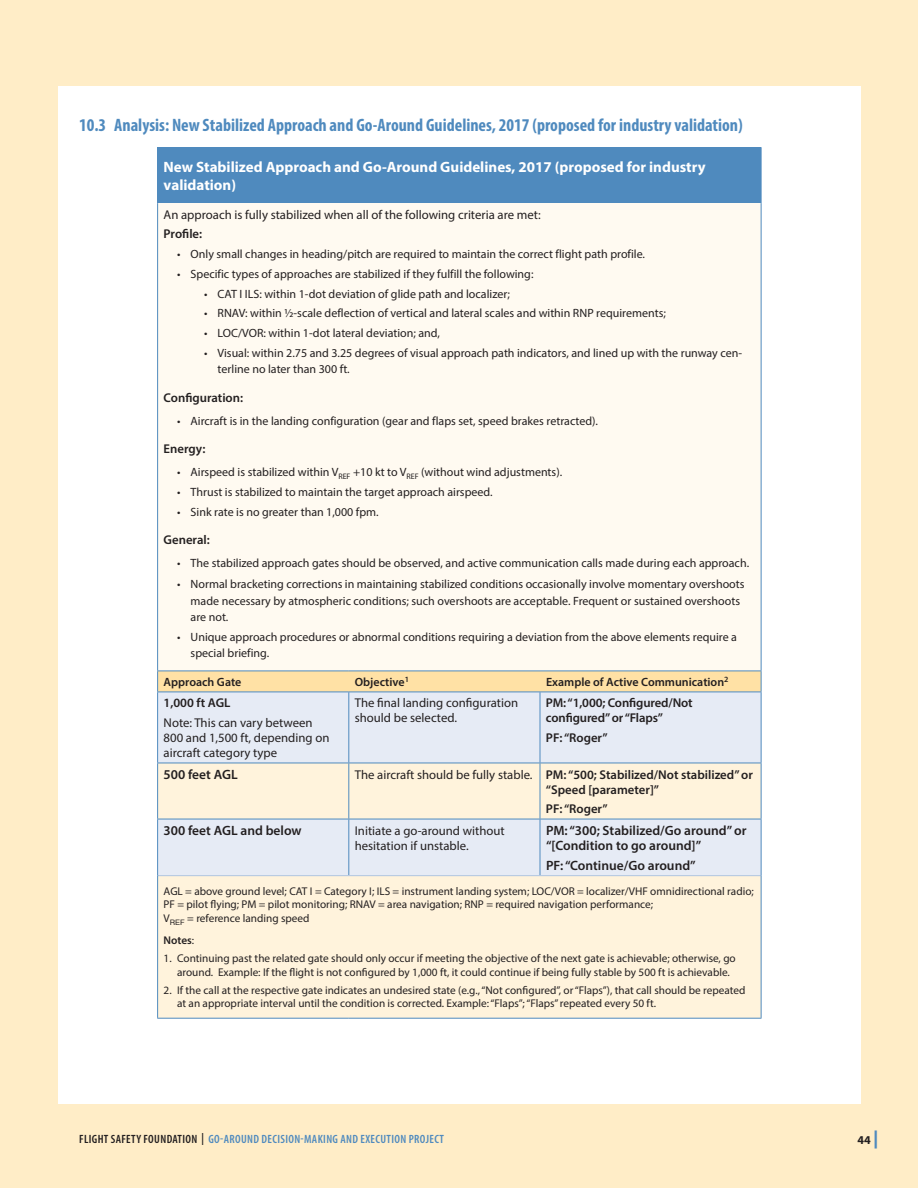
<style>
.page{position:relative;width:918px;height:1188px;background:#ffedc7}
.page>*{position:absolute;margin:0;border:0;box-sizing:border-box;transform-origin:0 0}
.t1{font:700 condensed 18px "Myriad Pro";color:#4f8abe}
.t2{font:700 15px/18px "Myriad Pro";color:#fff}
.t3{font:600 13.5px/15px "Myriad Pro";color:#231f20}
.t4{font:12.75px/15px "Myriad Pro";color:#231f20}
.t5{font:600 12.75px/15px "Myriad Pro";color:#231f20}
.t6{font:12px/16.5px "Myriad Pro";color:#231f20}
.t7{font:600 condensed 12px "Myriad Pro";letter-spacing:.03em;color:#4f8abe}
.t8{font:600 12px "Myriad Pro";color:#231f20}
.t9{font:700 12px "Myriad Pro";color:#231f20}
.t10{font:11.25px/13.5px "Myriad Pro";color:#231f20}
.t11{font:600 11.25px "Myriad Pro";color:#231f20}
.s1{font-weight:400}
.s2{color:#231f20}
.s3{font-weight:900;font-size:18px;color:#4f8abe}
</style>
<div class="page">
<div style="left:58px;top:86px;width:802px;height:1018px;background:#fff"></div>
<div style="left:158px;top:148px;width:603px;height:56px;background:#4f8abe"></div>
<div style="left:158px;top:204px;width:603px;height:467px;background:#fffaf1"></div>
<div style="left:158px;top:693px;width:603px;height:70px;background:#e6ebf5"></div>
<svg style="left:158px;top:764px;width:603px;height:254px;fill:#fff3dc"></svg>
<hr style="left:348px;top:692px;width:1px;height:71px;background:#4f8abe">
<hr style="left:540px;top:692px;width:1px;height:71px;background:#4f8abe">
<hr style="left:157px;top:763px;width:192px;height:1px;background:#4f8abe">
<hr style="left:349px;top:763px;width:191px;height:1px;background:#4f8abe">
<hr style="left:348px;top:763px;width:1px;height:56px;background:#4f8abe">
<hr style="left:540px;top:763px;width:222px;height:1px;background:#4f8abe">
<hr style="left:540px;top:763px;width:1px;height:56px;background:#4f8abe">
<hr style="left:157px;top:819px;width:192px;height:1px;background:#4f8abe">
<hr style="left:349px;top:819px;width:191px;height:1px;background:#4f8abe">
<hr style="left:348px;top:819px;width:1px;height:56px;background:#4f8abe">
<hr style="left:540px;top:819px;width:222px;height:1px;background:#4f8abe">
<hr style="left:540px;top:819px;width:1px;height:56px;background:#4f8abe">
<hr style="left:157px;top:692px;width:192px;height:1px;background:#4f8abe">
<hr style="left:349px;top:692px;width:191px;height:1px;background:#4f8abe">
<hr style="left:540px;top:692px;width:222px;height:1px;background:#4f8abe">
<hr style="left:158px;top:875px;width:191px;height:1px;background:#afc4e0">
<hr style="left:349px;top:875px;width:191px;height:1px;background:#afc4e0">
<hr style="left:540px;top:875px;width:221px;height:1px;background:#afc4e0">
<hr style="left:157px;top:147px;width:192px;height:1px;background:#4f8abe">
<hr style="left:157px;top:148px;width:1px;height:56px;background:#4f8abe">
<hr style="left:349px;top:147px;width:191px;height:1px;background:#4f8abe">
<hr style="left:540px;top:147px;width:222px;height:1px;background:#4f8abe">
<hr style="left:761px;top:148px;width:1px;height:56px;background:#4f8abe">
<hr style="left:157px;top:204px;width:1px;height:467px;background:#4f8abe">
<hr style="left:761px;top:204px;width:1px;height:467px;background:#4f8abe">
<svg style="left:157px;top:671px;width:605px;height:21px"></svg>
<hr style="left:157px;top:692px;width:1px;height:71px;background:#4f8abe">
<hr style="left:761px;top:692px;width:1px;height:71px;background:#4f8abe">
<hr style="left:157px;top:763px;width:1px;height:56px;background:#4f8abe">
<hr style="left:761px;top:763px;width:1px;height:56px;background:#4f8abe">
<hr style="left:157px;top:819px;width:1px;height:57px;background:#4f8abe">
<hr style="left:761px;top:819px;width:1px;height:57px;background:#4f8abe">
<hr style="left:157px;top:876px;width:1px;height:142px;background:#4f8abe">
<hr style="left:761px;top:876px;width:1px;height:142px;background:#4f8abe">
<hr style="left:157px;top:1018px;width:192px;height:1px;background:#4f8abe">
<hr style="left:349px;top:1018px;width:191px;height:1px;background:#4f8abe">
<hr style="left:540px;top:1018px;width:222px;height:1px;background:#4f8abe">
<h1 class="t1" style="left:79px;top:114px;width:665px">10.3 Analysis: New Stabilized Approach and Go-Around Guidelines, 2017 (proposed for industry validation)</h1>
<p class="t2" style="left:164px;top:158px;width:544px">New Stabilized Approach and Go-Around Guidelines, 2017 (proposed for industry validation)</p>
<p class="t4" style="left:164px;top:207px;width:379px">An approach is fully stabilized when all of the following criteria are met:</p>
<p class="t5" style="left:164px;top:226px;width:40px">Profile:</p>
<p class="t6" style="left:177px;top:246px;width:469px">• Only small changes in heading/pitch are required to maintain the correct flight path profile.</p>
<p class="t6" style="left:177px;top:266px;width:358px">• Specific types of approaches are stabilized if they fulfill the following:</p>
<p class="t6" style="left:204px;top:285px;width:307px">• CAT I ILS: within 1-dot deviation of glide path and localizer;</p>
<p class="t6" style="left:204px;top:305px;width:463px">• RNAV: within ½-scale deflection of vertical and lateral scales and within RNP requirements;</p>
<p class="t6" style="left:204px;top:325px;width:237px">• LOC/VOR: within 1-dot lateral deviation; and,</p>
<p class="t6" style="left:218px;top:344px;width:526px;text-indent:-14px">• Visual: within 2.75 and 3.25 degrees of visual approach path indicators, and lined up with the runway cen&shy;terline no later than 300 ft.</p>
<p class="t5" style="left:164px;top:390px;width:81px">Configuration:</p>
<p class="t6" style="left:177px;top:412px;width:422px">• Aircraft is in the landing configuration (gear and flaps set, speed brakes retracted).</p>
<p class="t5" style="left:164px;top:441px;width:43px">Energy:</p>
<p class="t6" style="left:177px;top:464px;width:387px">• Airspeed is stabilized within V<sub>REF</sub> +10 kt to V<sub>REF</sub> (without wind adjustments).</p>
<p class="t6" style="left:177px;top:484px;width:317px">• Thrust is stabilized to maintain the target approach airspeed.</p>
<p class="t6" style="left:177px;top:503px;width:203px">• Sink rate is no greater than 1,000 fpm.</p>
<p class="t5" style="left:164px;top:532px;width:48px">General:</p>
<p class="t6" style="left:177px;top:555px;width:574px">• The stabilized approach gates should be observed, and active communication calls made during each approach.</p>
<p class="t6" style="left:191px;top:576px;width:556px;text-indent:-14px">• Normal bracketing corrections in maintaining stabilized conditions occasionally involve momentary overshoots made necessary by atmospheric conditions; such overshoots are acceptable. Frequent or sustained overshoots are not.</p>
<p class="t6" style="left:191px;top:628px;width:548px;text-indent:-14px">• Unique approach procedures or abnormal conditions requiring a deviation from the above elements require a special briefing.</p>
<p class="t8" style="left:164px;top:674px;width:79px">Approach Gate</p>
<p class="t8" style="left:355px;top:674px;width:56px">Objective<sup>1</sup></p>
<p class="t8" style="left:546px;top:674px;width:184px">Example of Active Communication<sup>2</sup></p>
<p class="t5" style="left:164px;top:695px;width:68px">1,000 ft AGL</p>
<p class="t4" style="left:164px;top:715px;width:167px">Note: This can vary between<br>800 and 1,500 ft, depending on aircraft category type</p>
<p class="t4" style="left:355px;top:695px;width:165px">The final landing configuration should be selected.</p>
<p class="t5" style="left:546px;top:695px;width:148px">PM: “1,000; Configured/Not configured” or “Flaps”</p>
<p class="t5" style="left:546px;top:730px;width:63px">PF: “Roger”</p>
<p class="t3" style="left:164px;top:767px;width:76px">500 feet AGL</p>
<p class="t5" style="left:546px;top:766px;width:208px;text-indent:-191px"><span class="s1">The aircraft should be fully stable.</span> PM: “500; Stabilized/Not stabilized” or “Speed [parameter]”</p>
<p class="t5" style="left:546px;top:801px;width:63px">PF: “Roger”</p>
<p class="t3" style="left:164px;top:823px;width:140px">300 feet AGL and below</p>
<p class="t4" style="left:355px;top:823px;width:151px">Initiate a go-around without hesitation if unstable.</p>
<p class="t3" style="left:546px;top:823px;width:202px">PM: “300; Stabilized/Go around” or “[Condition to go around]”</p>
<p class="t3" style="left:546px;top:857px;width:151px">PF: “Continue/Go around”</p>
<p class="t10" style="left:164px;top:884px;width:592px">AGL = above ground level; CAT I = Category I; ILS = instrument landing system; LOC/VOR = localizer/VHF omnidirectional radio;<br>PF = pilot flying; PM = pilot monitoring; RNAV = area navigation; RNP = required navigation performance;<br>V<sub>REF</sub> = reference landing speed</p>
<p class="t11" style="left:164px;top:933px;width:32px">Notes<span class="s1">:</span></p>
<p class="t10" style="left:177px;top:952px;width:560px;text-indent:-14px">1. Continuing past the related gate should only occur if meeting the objective of the next gate is achievable; otherwise, go around. Example: If the flight is not configured by 1,000 ft, it could continue if being fully stable by 500 ft is achievable.</p>
<p class="t10" style="left:177px;top:983px;width:570px;text-indent:-14px">2. If the call at the respective gate indicates an undesired state (e.g., “Not configured”, or “Flaps”), that call should be repeated at an appropriate interval until the condition is corrected. Example: “Flaps”; “Flaps” repeated every 50 ft.</p>
<p class="t7" style="left:79px;top:1132px;width:366px"><span class="s2">FLIGHT SAFETY FOUNDATION |</span> GO-AROUND DECISION-MAKING AND EXECUTION PROJECT</p>
<p class="t9" style="left:858px;top:1132px;width:23px">44<span class="s3">|</span></p>
</div>
